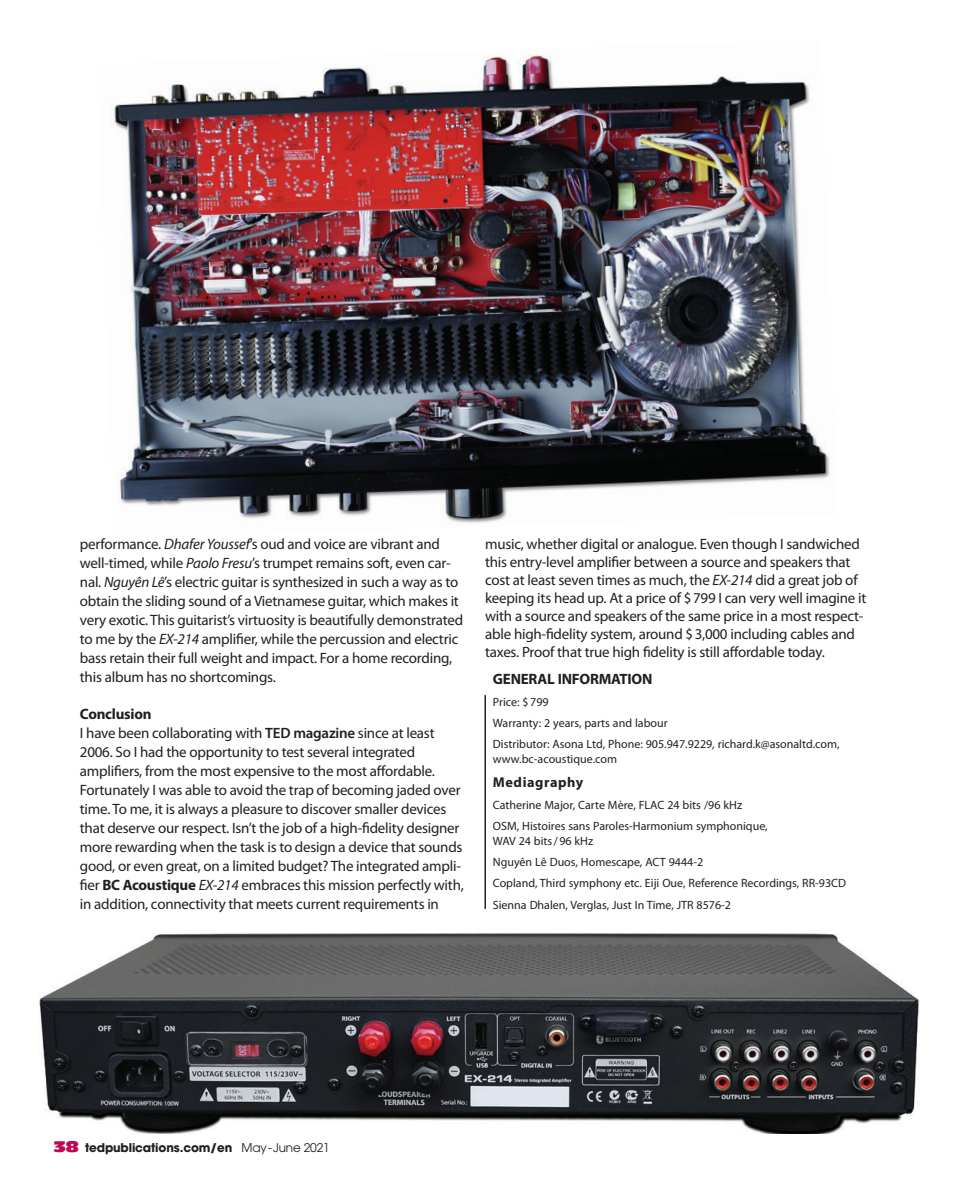
<style>
.page{position:relative;width:972px;height:1188px;background:#fff}
.page>*{position:absolute;margin:0;border:0;box-sizing:border-box;transform-origin:0 0}
.t1{font:15px/18.9px "Myriad Pro";letter-spacing:-.015em;color:#231f20}
.t2{font:700 15px "Myriad Pro";letter-spacing:-.015em;color:#231f20}
.t3{font:700 14.25px "Myriad Pro";letter-spacing:.04em;color:#231f20}
.t4{font:12px/21.3px "Myriad Pro";color:#231f20}
.t5{font:700 12px "Avant Garde";letter-spacing:-.015em;color:#231f20}
.s1{font-style:italic}
.s2{font-weight:700}
.s3{font-weight:600}
.s4{font-family:"Antique Olive Nord";font-weight:400;font-size:15px;color:#c30552}
.s5{font-weight:400}
</style>
<div class="page">
<img style="left:39px;top:933px;width:880px;height:201px">
<img style="left:114px;top:55px;width:716px;height:469px">
<hr style="left:484px;top:695px;width:2px;height:214px;background:#231f20">
<p class="t1" style="left:80px;top:534px;width:385px">performance. <span class="s1">Dhafer Youssef</span>’s oud and voice are vibrant and well-timed, while <span class="s1">Paolo Fresu</span>’s trumpet remains soft, even car&shy;nal. <span class="s1">Nguyên Lê</span>’s electric guitar is synthesized in such a way as to obtain the sliding sound of a Vietnamese guitar, which makes it very exotic. This guitarist’s virtuosity is beautifully demonstrated to me by the <span class="s1">EX-214</span> amplifier, while the percussion and electric bass retain their full weight and impact. For a home recording, this album has no shortcomings.</p>
<p class="t1" style="left:80px;top:705px;width:385px"><span class="s2">Conclusion<br></span>I have been collaborating with <span class="s3">TED magazine</span> since at least 2006. So I had the opportunity to test several integrated amplifiers, from the most expensive to the most affordable.<br>Fortunately I was able to avoid the trap of becoming jaded over time. To me, it is always a pleasure to discover smaller devices that deserve our respect. Isn’t the job of a high-fidelity designer more rewarding when the task is to design a device that sounds good, or even great, on a limited budget? The integrated ampli&shy;fier <span class="s2">BC Acoustique</span> <span class="s1">EX-214</span> embraces this mission perfectly with, in addition, connectivity that meets current requirements in</p>
<p class="t1" style="left:485px;top:535px;width:383px;line-height:18px">music, whether digital or analogue. Even though I sandwiched this entry-level amplifier between a source and speakers that cost at least seven times as much, the <span class="s1">EX-214</span> did a great job of keeping its head up. At a price of $799 I can very well imagine it with a source and speakers of the same price in a most respect&shy;able high-fidelity system, around $3,000 including cables and taxes. Proof that true high fidelity is still affordable today.</p>
<p class="t2" style="left:493px;top:669px;width:161px">GENERAL INFORMATION</p>
<p class="t4" style="left:493px;top:691px;width:348px">Price: $799<br>Warranty: 2 years, parts and labour<br>Distributor: Asona Ltd, Phone: 905.947.9229, richard.k@asonaltd.com,</p>
<p class="t4" style="left:493px;top:749px;width:126px">www.bc-acoustique.com</p>
<p class="t3" style="left:493px;top:773px;width:92px">Mediagraphy</p>
<p class="t4" style="left:493px;top:794px;width:276px">Catherine Major, Carte Mère, FLAC 24 bits /96 kHz<br>OSM, Histoires sans Paroles-Harmonium symphonique,</p>
<p class="t4" style="left:493px;top:830px;width:355px">WAV 24 bits/96 kHz<br>Nguyên Lê Duos, Homescape, ACT 9444-2<br>Copland, Third symphony etc. Eiji Oue, Reference Recordings, RR-93CD Sienna Dhalen, Verglas, Just In Time, JTR 8576-2</p>
<p class="t5" style="left:54px;top:1140px;width:278px"><span class="s4">38</span> tedpublications.com/en <span class="s5">May-June 2021</span></p>
</div>
